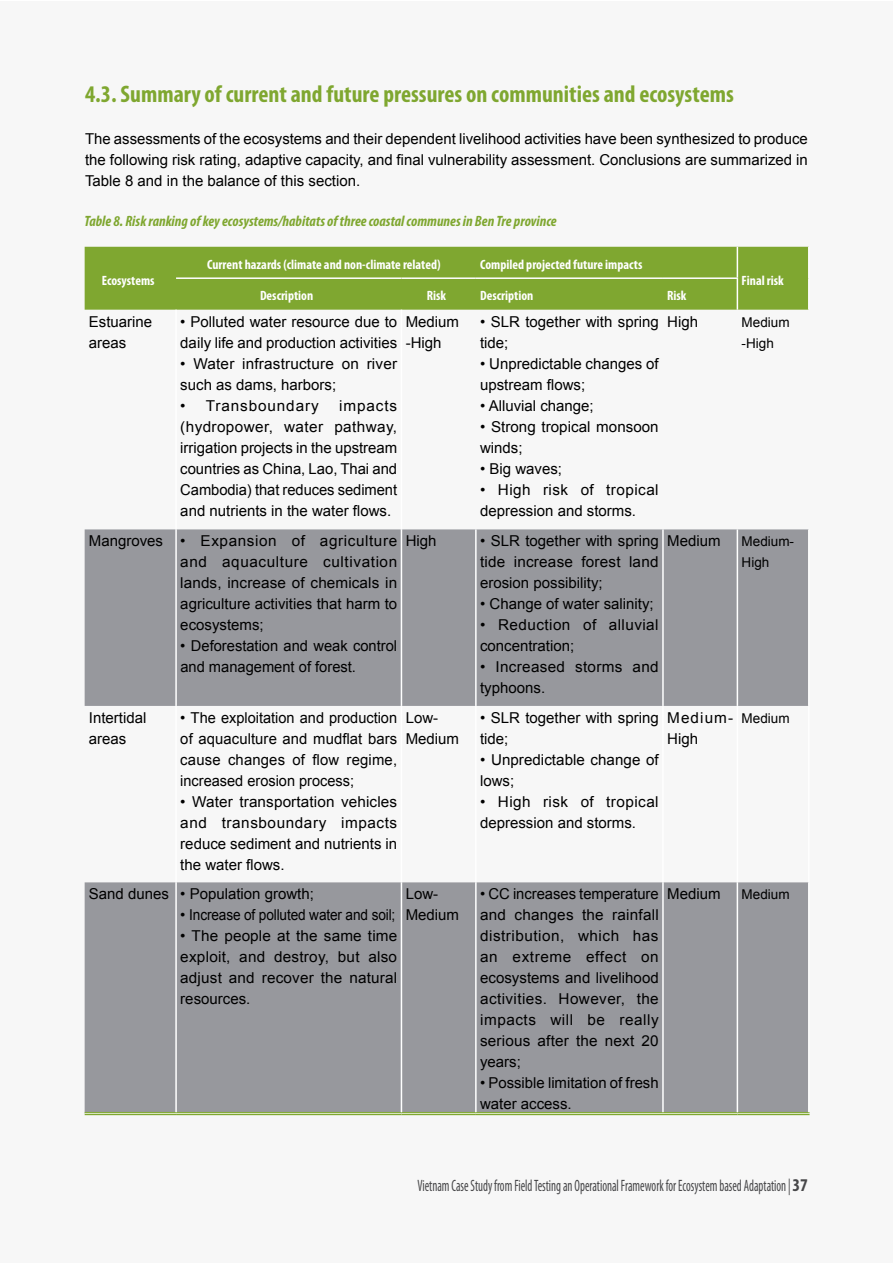
<style>
.page{position:relative;width:893px;height:1263px;background:#fff}
.page>*{position:absolute;margin:0;border:0;box-sizing:border-box;transform-origin:0 0}
.t1{font:700 condensed 24px "Myriad Pro";color:#7fa730}
.t2{font:condensed 16.5px "Myriad Pro";color:#474749;scale:.75 1}
.t3{font:15px/21px "Arial";color:#000}
.t4{font:italic 700 condensed 15px "Myriad Pro";color:#7fa730}
.t5{font:15px/21px "Arial";letter-spacing:.03em;color:#000}
.t6{font:15px/21px "Arial";letter-spacing:.02em;color:#000}
.t7{font:15px "Arial";letter-spacing:.055em;color:#000}
.t8{font:15px/21px "Arial";letter-spacing:.07em;color:#000}
.t9{font:700 condensed 13.5px "Myriad Pro";color:#fff}
.t10{font:13.5px/21px "Arial";color:#000}
.s1{font-weight:700;font-size:18px}
</style>
<div class="page">
<div style="left:1px;top:2px;width:892px;height:1261px;background:#f7f7f7"></div>
<div style="left:85px;top:247px;width:723px;height:63px;background:#7fa730"></div>
<div style="left:85px;top:529px;width:723px;height:177px;background:#97989d"></div>
<div style="left:85px;top:882px;width:723px;height:230px;background:#97989d"></div>
<hr style="left:85px;top:1112px;width:91px;height:3px;background:#fff">
<hr style="left:176px;top:1112px;width:225px;height:3px;background:#fff">
<hr style="left:401px;top:1112px;width:75px;height:3px;background:#fff">
<hr style="left:476px;top:1112px;width:187px;height:3px;background:#fff">
<hr style="left:663px;top:1112px;width:74px;height:3px;background:#fff">
<hr style="left:737px;top:1112px;width:73px;height:3px;background:#fff">
<hr style="left:737px;top:247px;width:1px;height:30px;background:#fff">
<hr style="left:808px;top:247px;width:2px;height:31px;background:#fff">
<hr style="left:737px;top:279px;width:1px;height:31px;background:#fff">
<hr style="left:808px;top:278px;width:2px;height:32px;background:#fff">
<hr style="left:85px;top:1112px;width:91px;height:1px;background:#7fa730">
<hr style="left:85px;top:1114px;width:91px;height:1px;background:#7fa730">
<hr style="left:176px;top:1112px;width:225px;height:1px;background:#7fa730">
<hr style="left:176px;top:1114px;width:225px;height:1px;background:#7fa730">
<hr style="left:401px;top:1112px;width:75px;height:1px;background:#7fa730">
<hr style="left:401px;top:1114px;width:75px;height:1px;background:#7fa730">
<hr style="left:476px;top:1112px;width:187px;height:1px;background:#7fa730">
<hr style="left:476px;top:1114px;width:187px;height:1px;background:#7fa730">
<hr style="left:663px;top:1112px;width:74px;height:1px;background:#7fa730">
<hr style="left:663px;top:1114px;width:74px;height:1px;background:#7fa730">
<hr style="left:737px;top:1112px;width:73px;height:1px;background:#7fa730">
<hr style="left:737px;top:1114px;width:73px;height:1px;background:#7fa730">
<hr style="left:176px;top:277px;width:225px;height:2px;background:#fff">
<hr style="left:401px;top:277px;width:75px;height:2px;background:#fff">
<hr style="left:476px;top:277px;width:187px;height:2px;background:#fff">
<hr style="left:663px;top:277px;width:75px;height:2px;background:#fff">
<hr style="left:475px;top:529px;width:2px;height:177px;background:#fff">
<hr style="left:662px;top:529px;width:2px;height:177px;background:#fff">
<hr style="left:737px;top:529px;width:1px;height:177px;background:#fff">
<hr style="left:808px;top:529px;width:2px;height:177px;background:#fff">
<hr style="left:475px;top:706px;width:2px;height:176px;background:#fff">
<hr style="left:662px;top:706px;width:2px;height:176px;background:#fff">
<hr style="left:737px;top:706px;width:1px;height:176px;background:#fff">
<hr style="left:808px;top:706px;width:2px;height:176px;background:#fff">
<hr style="left:475px;top:882px;width:2px;height:230px;background:#fff">
<hr style="left:662px;top:882px;width:2px;height:230px;background:#fff">
<hr style="left:737px;top:882px;width:1px;height:230px;background:#fff">
<hr style="left:808px;top:882px;width:2px;height:230px;background:#fff">
<hr style="left:175px;top:310px;width:2px;height:219px;background:#fff">
<hr style="left:401px;top:310px;width:1px;height:219px;background:#fff">
<hr style="left:175px;top:529px;width:2px;height:177px;background:#fff">
<hr style="left:401px;top:529px;width:1px;height:177px;background:#fff">
<hr style="left:175px;top:706px;width:2px;height:176px;background:#fff">
<hr style="left:401px;top:706px;width:1px;height:176px;background:#fff">
<hr style="left:175px;top:882px;width:2px;height:230px;background:#fff">
<hr style="left:401px;top:882px;width:1px;height:230px;background:#fff">
<h1 class="t1" style="left:85px;top:79px;width:650px">4.3. Summary of current and future pressures on communities and ecosystems</h1>
<p class="t3" style="left:85px;top:129px;width:724px;text-align:justify">The assessments of the ecosystems and their dependent livelihood activities have been synthesized to produce the following risk rating, adaptive capacity, and final vulnerability assessment. Conclusions are summarized in Table 8 and in the balance of this section.</p>
<p class="t4" style="left:85px;top:212px;width:474px">Table 8. Risk ranking of key ecosystems/habitats of three coastal communes in Ben Tre province</p>
<p class="t9" style="left:102px;top:272px;width:54px">Ecosystems</p>
<p class="t9" style="left:207px;top:256px;width:235px">Current hazards (climate and non-climate related)</p>
<p class="t9" style="left:480px;top:256px;width:164px">Compiled projected future impacts</p>
<p class="t9" style="left:260px;top:287px;width:55px">Description</p>
<p class="t9" style="left:427px;top:287px;width:21px">Risk</p>
<p class="t9" style="left:480px;top:287px;width:55px">Description</p>
<p class="t9" style="left:667px;top:287px;width:21px">Risk</p>
<p class="t9" style="left:742px;top:272px;width:44px">Final risk</p>
<p class="t3" style="left:89px;top:311px;width:65px">Estuarine areas</p>
<p class="t3" style="left:180px;top:311px;width:218px">• Polluted water resource due to daily life and production activities</p>
<p class="t3" style="left:180px;top:353px;width:218px">• Water infrastructure on river such as dams, harbors;</p>
<p class="t7" style="left:180px;top:396px;width:140px">• Transboundary</p>
<p class="t3" style="left:180px;top:395px;width:218px;text-align:justify;text-indent:159px">impacts (hydropower, water pathway, irrigation projects in the upstream countries as China, Lao, Thai and Cambodia) that reduces sediment and nutrients in the water flows.</p>
<p class="t3" style="left:180px;top:531px;width:218px;text-align:justify;text-indent:-91px">Mangroves • Expansion of agriculture and aquaculture cultivation lands, increase of chemicals in agriculture activities that harm to ecosystems;</p>
<p class="t3" style="left:180px;top:636px;width:218px">• Deforestation and weak control and management of forest.</p>
<p class="t3" style="left:89px;top:707px;width:59px">Intertidal areas</p>
<p class="t3" style="left:180px;top:707px;width:218px;text-align:justify">• The exploitation and production of aquaculture and mudflat bars cause changes of flow regime, increased erosion process;</p>
<p class="t3" style="left:180px;top:791px;width:218px;text-align:justify">• Water transportation vehicles and transboundary impacts reduce sediment and nutrients in the water flows.</p>
<p class="t3" style="left:89px;top:884px;width:227px">Sand dunes • Population growth;</p>
<p class="t3" style="left:180px;top:905px;width:217px">• Increase of polluted water and soil;</p>
<p class="t3" style="left:180px;top:926px;width:218px;text-align:justify">• The people at the same time exploit, and destroy, but also adjust and recover the natural resources.</p>
<p class="t3" style="left:406px;top:311px;width:55px">Medium -High</p>
<p class="t3" style="left:480px;top:311px;width:180px">• SLR together with spring tide;</p>
<p class="t3" style="left:480px;top:353px;width:180px">• Unpredictable changes of upstream flows;</p>
<p class="t3" style="left:480px;top:395px;width:115px">• Alluvial change;</p>
<p class="t3" style="left:480px;top:416px;width:180px">• Strong tropical monsoon winds;</p>
<p class="t3" style="left:480px;top:458px;width:83px">• Big waves;</p>
<p class="t3" style="left:480px;top:479px;width:180px">• High risk of tropical depression and storms.</p>
<p class="t3" style="left:406px;top:531px;width:32px">High</p>
<p class="t3" style="left:480px;top:531px;width:180px;text-align:justify">• SLR together with spring tide increase forest land erosion possibility;</p>
<p class="t3" style="left:480px;top:594px;width:175px">• Change of water salinity;</p>
<p class="t5" style="left:480px;top:615px;width:180px">• Reduction of alluvial concentration;</p>
<p class="t6" style="left:480px;top:657px;width:180px">• Increased storms and typhoons.</p>
<p class="t3" style="left:406px;top:707px;width:55px">Low-<br>Medium</p>
<p class="t3" style="left:480px;top:707px;width:180px">• SLR together with spring tide;</p>
<p class="t3" style="left:480px;top:749px;width:180px">• Unpredictable change of lows;</p>
<p class="t3" style="left:480px;top:791px;width:180px">• High risk of tropical depression and storms.</p>
<p class="t3" style="left:406px;top:884px;width:55px">Low-<br>Medium</p>
<p class="t3" style="left:480px;top:884px;width:180px;text-align:justify">• CC increases temperature and changes the rainfall distribution, which has an extreme effect on ecosystems and livelihood activities. However, the impacts will be really serious after the next 20 years;</p>
<p class="t3" style="left:480px;top:1073px;width:180px">• Possible limitation of fresh water access.</p>
<p class="t3" style="left:667px;top:311px;width:32px">High</p>
<p class="t10" style="left:742px;top:312px;width:50px">Medium -High</p>
<p class="t3" style="left:667px;top:531px;width:55px">Medium</p>
<p class="t10" style="left:742px;top:531px;width:54px">Medium-<br>High</p>
<p class="t8" style="left:667px;top:707px;width:67px">Medium-<br>High</p>
<p class="t10" style="left:742px;top:708px;width:50px">Medium</p>
<p class="t3" style="left:667px;top:884px;width:55px">Medium</p>
<p class="t10" style="left:742px;top:884px;width:50px">Medium</p>
<p class="t2" style="left:418px;top:1176px;width:522px">Vietnam Case Study from Field Testing an Operational Framework for Ecosystem based Adaptation | <span class="s1">37</span></p>
</div>
